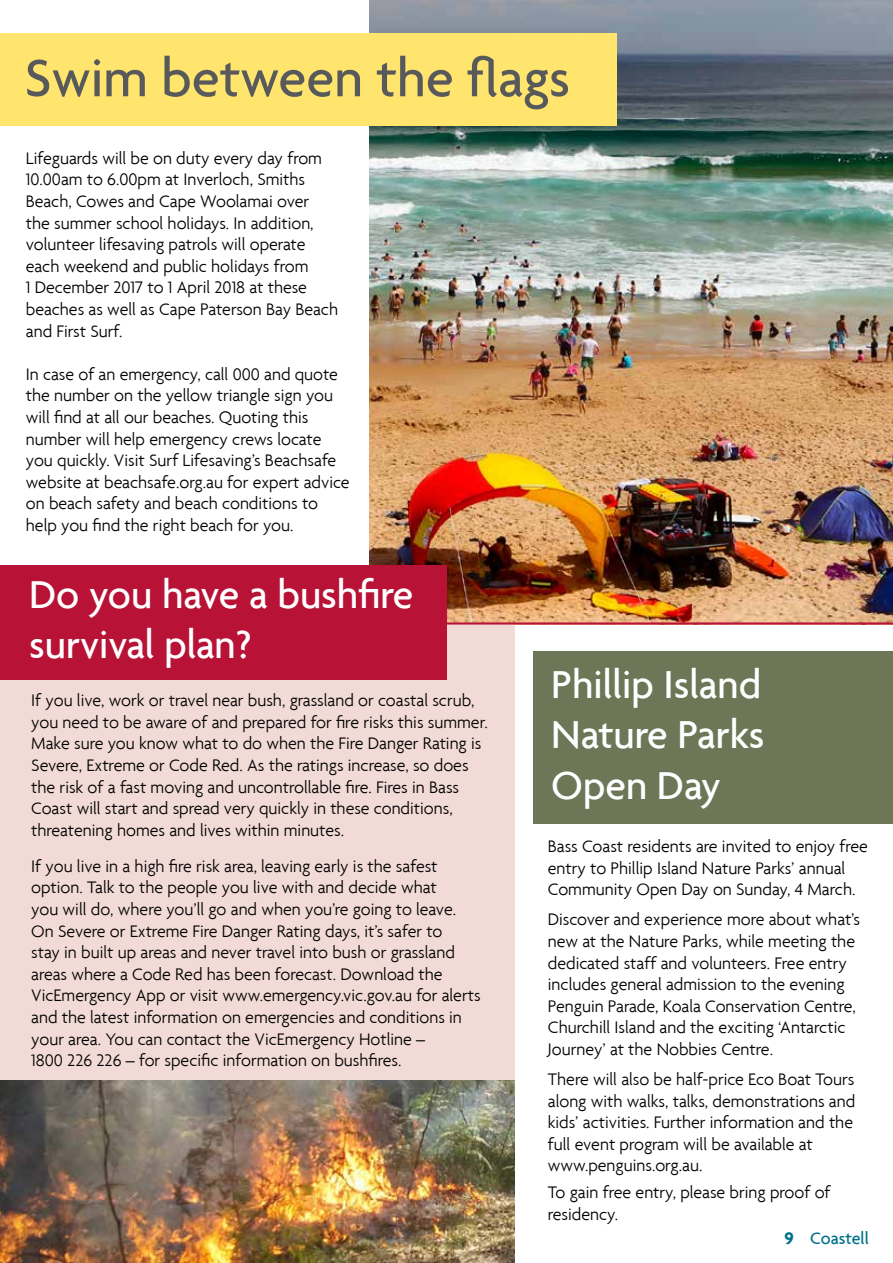
<style>
.page{position:relative;width:893px;height:1263px;background:#fff}
.page>*{position:absolute;margin:0;border:0;box-sizing:border-box;transform-origin:0 0}
.t1{font:500 57px "Agenda";color:#58595b}
.t2{font:500 42px/50.4px "Agenda";color:#fff}
.t3{font:300 18px/21.6px "Agenda";color:#000}
.t4{font:500 18px "Agenda";color:#00718b}
.s1{font-weight:700}
</style>
<div class="page">
<div style="left:533px;top:651px;width:360px;height:172px;background:#6d7657"></div>
<img style="left:370px;top:0;width:523px;height:622px">
<div style="left:0;top:624px;width:514px;height:615px;background:#f2dbd6"></div>
<img style="left:0;top:1081px;width:514px;height:182px">
<div style="left:0;top:565px;width:446px;height:114px;background:#b81237"></div>
<div style="left:0;top:33px;width:617px;height:93px;background:#ffe46d"></div>
<hr style="left:440px;top:622px;width:453px;height:2px;background:#b81237">
<h1 class="t1" style="left:24px;top:43px;width:547px">Swim between the flags</h1>
<p class="t3" style="left:26px;top:147px;width:314px">Lifeguards will be on duty every day from 10.00am to 6.00pm at Inverloch, Smiths Beach, Cowes and Cape Woolamai over<br>the summer school holidays. In addition, volunteer lifesaving patrols will operate each weekend and public holidays from<br>1 December 2017 to 1 April 2018 at these beaches as well as Cape Paterson Bay Beach and First Surf.</p>
<p class="t3" style="left:26px;top:363px;width:325px">In case of an emergency, call 000 and quote the number on the yellow triangle sign you will find at all our beaches. Quoting this number will help emergency crews locate you quickly. Visit Surf Lifesaving’s Beachsafe website at beachsafe.org.au for expert advice on beach safety and beach conditions to help you find the right beach for you.</p>
<h2 class="t2" style="left:29px;top:568px;width:386px">Do you have a bushfire survival plan?</h2>
<p class="t3" style="left:31px;top:689px;width:458px">If you live, work or travel near bush, grassland or coastal scrub, you need to be aware of and prepared for fire risks this summer.<br>Make sure you know what to do when the Fire Danger Rating is Severe, Extreme or Code Red. As the ratings increase, so does the risk of a fast moving and uncontrollable fire. Fires in Bass Coast will start and spread very quickly in these conditions, threatening homes and lives within minutes.</p>
<p class="t3" style="left:31px;top:855px;width:451px">If you live in a high fire risk area, leaving early is the safest option. Talk to the people you live with and decide what<br>you will do, where you’ll go and when you’re going to leave.<br>On Severe or Extreme Fire Danger Rating days, it’s safer to<br>stay in built up areas and never travel into bush or grassland areas where a Code Red has been forecast. Download the VicEmergency App or visit www.emergency.vic.gov.au for alerts and the latest information on emergencies and conditions in your area. You can contact the VicEmergency Hotline –<br>1800 226 226 – for specific information on bushfires.</p>
<h2 class="t2" style="left:551px;top:658px;width:215px;text-align:justify">Phillip Island Nature Parks Open Day</h2>
<p class="t3" style="left:548px;top:835px;width:322px">Bass Coast residents are invited to enjoy free entry to Phillip Island Nature Parks’ annual<br>Community Open Day on Sunday, 4 March.</p>
<p class="t3" style="left:548px;top:908px;width:314px">Discover and experience more about what’s new at the Nature Parks, while meeting the dedicated staff and volunteers. Free entry includes general admission to the evening Penguin Parade, Koala Conservation Centre, Churchill Island and the exciting ‘Antarctic Journey’ at the Nobbies Centre.</p>
<p class="t3" style="left:548px;top:1068px;width:309px">There will also be half-price Eco Boat Tours along with walks, talks, demonstrations and kids’ activities. Further information and the full event program will be available at www.penguins.org.au.</p>
<p class="t3" style="left:548px;top:1181px;width:284px">To gain free entry, please bring proof of residency.</p>
<p class="t4" style="left:784px;top:1227px;width:86px"><span class="s1">9</span> Coastell</p>
</div>
